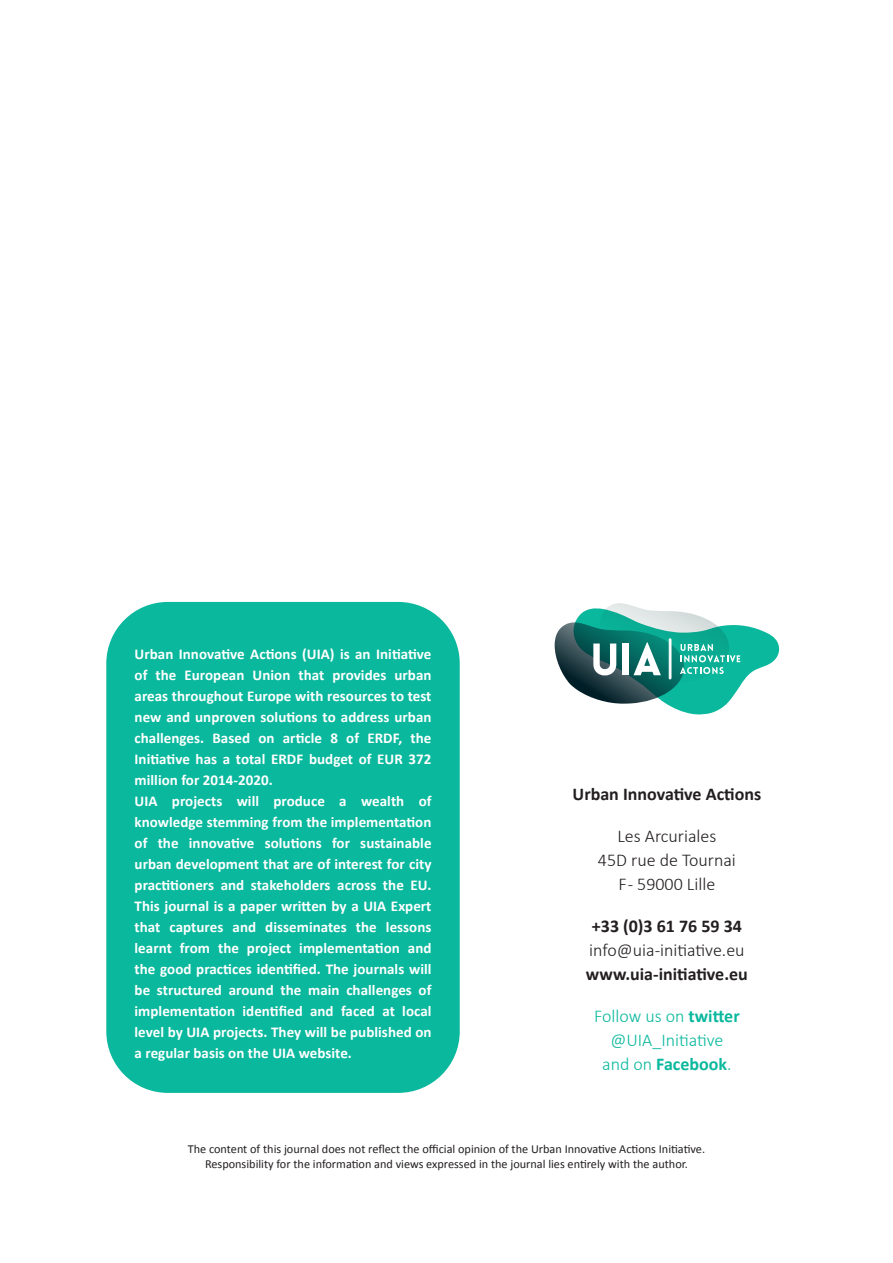
<style>
.page{position:relative;width:893px;height:1263px;background:#fff}
.page>*{position:absolute;margin:0;border:0;box-sizing:border-box;transform-origin:0 0}
.FMText{font:700 18px/24px "Calibri";color:#231f20;text-align:center}
.FMText-2{font:300 18px/24px "Calibri";color:#09b89d;text-align:center}
.FMText-3{font:300 18px/24px "Calibri";color:#231f20;text-align:center}
.BackMatterBoxText{font:700 15px/21px "Calibri";letter-spacing:.005em;color:#fff;text-align:justify}
.t1{font:12.3px "Calibri";color:#231f20}
.s1{font-weight:300}
.s2{font-weight:700}
</style>
<div class="page">
<svg style="left:555px;top:603px;width:224px;height:111px"></svg>
<div style="left:669px;top:638px;width:2px;height:41px;border:1px solid #fff"></div>
<div style="left:106px;top:602px;width:354px;height:491px;background:#09b89d;border-radius:62px"></div>
<p class="BackMatterBoxText" style="left:135px;top:643px;width:298px">Urban Innovative Actions (UIA) is an Initiative of the European Union that provides urban areas throughout Europe with resources to test new and unproven solutions to address urban challenges. Based on article 8 of ERDF, the Initiative has a total ERDF budget of EUR 372 million for 2014-2020.</p>
<p class="BackMatterBoxText" style="left:135px;top:790px;width:298px">UIA projects will produce a wealth of knowledge stemming from the implementation of the innovative solutions for sustainable urban development that are of interest for city practitioners and stakeholders across the EU.<br>This journal is a paper written by a UIA Expert that captures and disseminates the lessons learnt from the project implementation and the good practices identified. The journals will be structured around the main challenges of implementation identified and faced at local level by UIA projects. They will be published on a regular basis on the UIA website.</p>
<p class="FMText" style="left:573px;top:781px;width:190px">Urban Innovative Actions</p>
<p class="FMText-3" style="left:598px;top:823px;width:139px">Les Arcuriales<br>45D rue de Tournai<br>F - 59000 Lille</p>
<p class="FMText" style="left:586px;top:913px;width:163px">+33 (0)3 61 76 59 34 <span class="s1">info@uia-initiative.eu </span>www.uia-initiative.eu</p>
<p class="FMText-2" style="left:594px;top:1003px;width:147px">Follow us on <span class="s2">twitter </span>@UIA_Initiative<br>and on <span class="s2">Facebook</span>.</p>
<p class="t1" style="left:188px;top:1141px;width:519px">The content of this journal does not reflect the official opinion of the Urban Innovative Actions Initiative.</p>
<p class="t1" style="left:205px;top:1156px;width:484px">Responsibility for the information and views expressed in the journal lies entirely with the author.</p>
</div>
